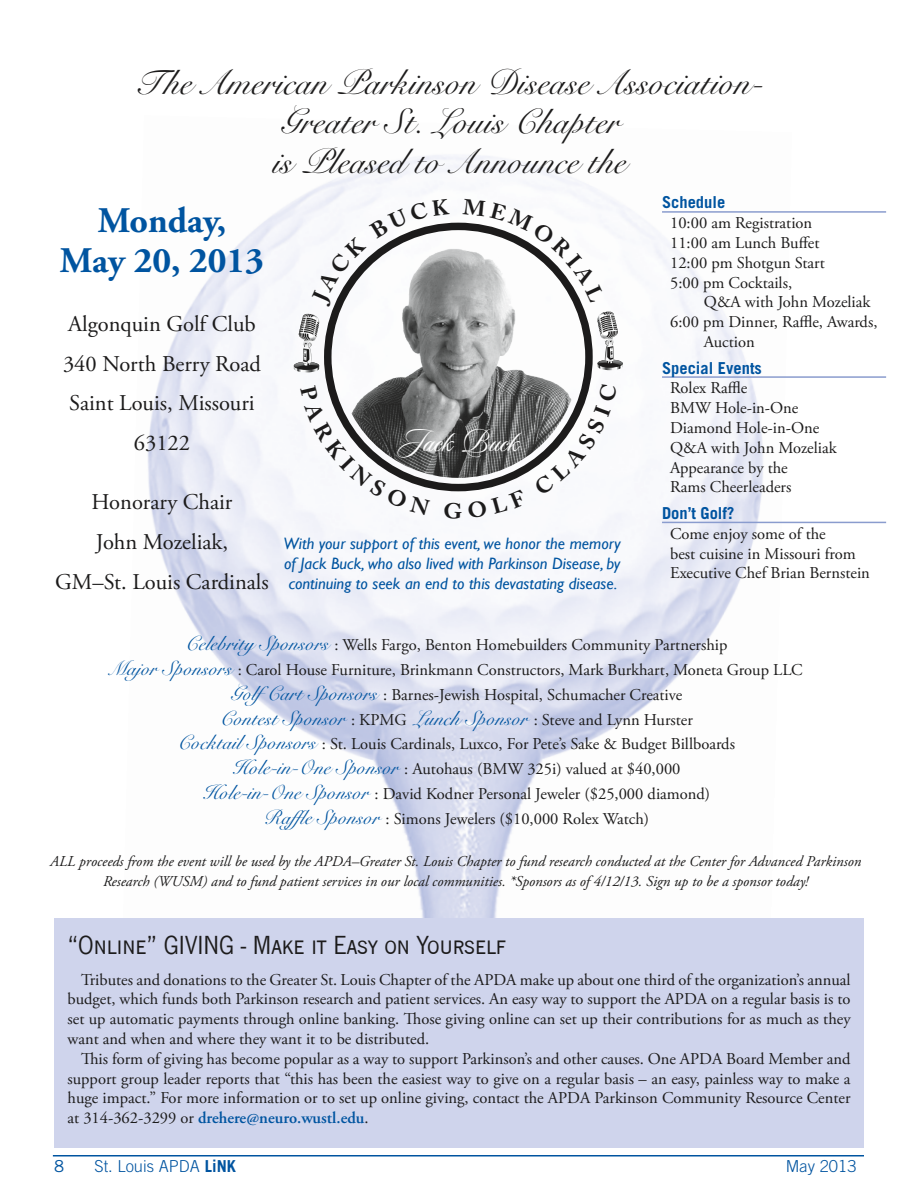
<style>
.page{position:relative;width:918px;height:1188px;background:#fff}
.page>*{position:absolute;margin:0;border:0;box-sizing:border-box;transform-origin:0 0}
.t1{font:36px/39.6px "Snell BT";color:#1c1b1b;text-align:center}
.t2{font:700 36px/39.6px "Adobe Garamond Pro";color:#0054a0;text-align:center}
.t3{font:italic 33.75px "Sloop Script One";color:#fff}
.t4{font:27px "News Got SCT";color:#1c1b1b}
.t5{font:22.5px/39.6px "Adobe Garamond Pro";color:#1c1b1b;text-align:center}
.t6{font:21px "Snell BT";color:#0054a0}
.t7{font:16.5px/19.8px "Adobe Garamond Pro";color:#1c1b1b}
.t8{font:italic 16.5px/19.8px "Gill Sans";color:#0054a0;text-align:justify}
.t9{font:700 16.5px "Trade Gothic LT Std";color:#0054a0}
.t10{font:300 16.5px "Trade Gothic LT Std";color:#0054a0}
.t11{font:16.5px "Trade Gothic LT Std";color:#0054a0}
.t12{font:italic 15px/19.8px "Adobe Garamond Pro";color:#1c1b1b;text-align:center}
.s1{font-family:"Snell BT";font-size:21px;color:#0054a0}
.s2{font-family:"Adobe Garamond Pro";font-size:16.5px;color:#1c1b1b}
.s3{font-weight:600;color:#0054a0}
.s4{font-weight:700}
</style>
<div class="page">
<hr style="left:53px;top:1155px;width:811px;height:1px;background:#0054a0">
<img style="left:147px;top:155px;width:645px;height:763px">
<div style="left:54px;top:918px;width:810px;height:230px;background:#cfd4ec"></div>
<img style="left:337px;top:236px;width:242px;height:242px;border-radius:121px">
<svg style="left:597px;top:312px;width:26px;height:58px"></svg>
<svg style="left:294px;top:314px;width:25px;height:58px"></svg>
<hr style="left:662px;top:211px;width:224px;height:2px;background:#8a9cce">
<hr style="left:662px;top:376px;width:224px;height:2px;background:#8a9cce">
<hr style="left:662px;top:522px;width:224px;height:1px;background:#8a9cce">
<svg style="left:311px;top:199px;width:139px;height:108px"></svg>
<svg style="left:463px;top:198px;width:142px;height:105px"></svg>
<svg style="left:300px;top:385px;width:130px;height:131px"></svg>
<svg style="left:444px;top:502px;width:18px;height:17px"></svg>
<svg style="left:468px;top:489px;width:59px;height:29px"></svg>
<svg style="left:533px;top:384px;width:84px;height:111px"></svg>
<h1 class="t1" style="left:146px;top:62px;width:634px">The American Parkinson Disease Association-<br>Greater St. Louis Chapter<br>is Pleased to Announce the</h1>
<h1 class="t2" style="left:60px;top:202px;width:206px">Monday,<br>May 20, 2013</h1>
<h3 class="t5" style="left:63px;top:305px;width:199px">Algonquin Golf Club<br>340 North Berry Road<br>Saint Louis, Missouri<br>63122</h3>
<h3 class="t5" style="left:55px;top:483px;width:215px">Honorary Chair<br>John Mozeliak,<br>GM–St. Louis Cardinals</h3>
<h2 class="t3" style="left:403px;top:424px;width:121px">Jack Buck</h2>
<p class="t8" style="left:284px;top:534px;width:339px">With your support of this event, we honor the memory of Jack Buck, who also lived with Parkinson Disease, by continuing to seek an end to this devastating disease.</p>
<p class="t9" style="left:662px;top:192px;width:65px">Schedule</p>
<p class="t7" style="left:670px;top:214px;width:156px">10:00 am Registration<br>11:00 am Lunch Buffet<br>12:00 pm Shotgun Start<br>5:00 pm Cocktails,</p>
<p class="t7" style="left:704px;top:293px;width:168px">Q&amp;A with John Mozeliak</p>
<p class="t7" style="left:670px;top:313px;width:209px">6:00 pm Dinner, Raffle, Awards,</p>
<p class="t7" style="left:704px;top:333px;width:53px">Auction</p>
<p class="t9" style="left:662px;top:358px;width:101px">Special Events</p>
<p class="t7" style="left:670px;top:379px;width:168px">Rolex Raffle<br>BMW Hole-in-One<br>Diamond Hole-in-One<br>Q&amp;A with John Mozeliak<br>Appearance by the<br>Rams Cheerleaders</p>
<p class="t9" style="left:662px;top:503px;width:74px">Don’t Golf?</p>
<p class="t7" style="left:670px;top:524px;width:201px">Come enjoy some of the<br>best cuisine in Missouri from<br>Executive Chef Brian Bernstein</p>
<p class="t7" style="left:115px;top:633px;width:689px;line-height:24.8px;text-align:center"><span class="s1">CelebritySponsors</span>: Wells Fargo, Benton Homebuilders Community Partnership<br><span class="s1">Major Sponsors</span>: Carol House Furniture, Brinkmann Constructors, Mark Burkhart, Moneta Group LLC<br><span class="s1">GolfCart Sponsors</span>: Barnes-Jewish Hospital, Schumacher Creative</p>
<p class="t6" style="left:225px;top:705px;width:469px">Contest Sponsor<span class="s2">: KPMG</span> Lunch Sponsor<span class="s2">: Steve and Lynn Hurster</span></p>
<p class="t7" style="left:183px;top:732px;width:554px;line-height:24.8px;text-align:center"><span class="s1">Cocktail Sponsors</span>: St. Louis Cardinals, Luxco, For Pete’s Sake &amp; Budget Billboards <span class="s1">Hole-in-One Sponsor</span>: Autohaus (BMW 325i) valued at $40,000<br><span class="s1">Hole-in-One Sponsor</span>: David Kodner Personal Jeweler ($25,000 diamond)<br><span class="s1">Raffle Sponsor</span>: Simons Jewelers ($10,000 Rolex Watch)</p>
<p class="t12" style="left:50px;top:852px;width:813px">ALL proceeds from the event will be used by the APDA–Greater St. Louis Chapter to fund research conducted at the Center for Advanced Parkinson<br>Research (WUSM) and to fund patient services in our local communities. *Sponsors as of 4/12/13. Sign up to be a sponsor today!</p>
<h3 class="t4" style="left:68px;top:930px;width:440px">“Online” GIVING - Make it Easy on Yourself</h3>
<p class="t7" style="left:68px;top:970px;width:785px;text-align:justify;text-indent:13px">Tributes and donations to the Greater St. Louis Chapter of the APDA make up about one third of the organization’s annual budget, which funds both Parkinson research and patient services. An easy way to support the APDA on a regular basis is to set up automatic payments through online banking. Those giving online can set up their contributions for as much as they want and when and where they want it to be distributed.</p>
<p class="t7" style="left:68px;top:1049px;width:785px;text-align:justify;text-indent:13px">This form of giving has become popular as a way to support Parkinson’s and other causes. One APDA Board Member and support group leader reports that “this has been the easiest way to give on a regular basis – an easy, painless way to make a huge impact.” For more information or to set up online giving, contact the APDA Parkinson Community Resource Center at 314-362-3299 or <span class="s3">drehere@neuro.wustl.edu</span>.</p>
<p class="t11" style="left:54px;top:1156px;width:12px">8</p>
<p class="t10" style="left:95px;top:1156px;width:143px">St. Louis APDA <span class="s4">LiNK</span></p>
<p class="t10" style="left:786px;top:1156px;width:72px">May 2013</p>
</div>
